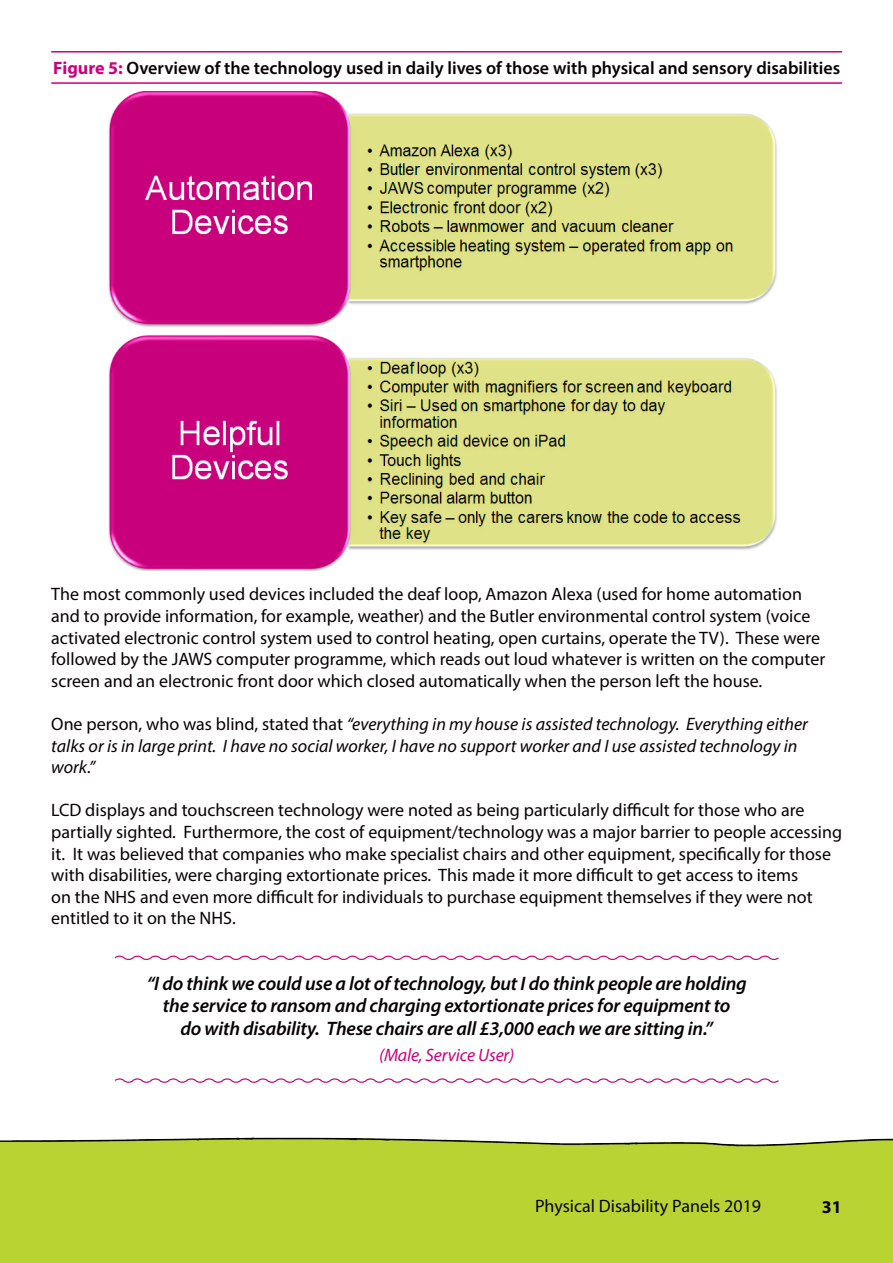
<style>
.page{position:relative;width:893px;height:1263px;background:#fff}
.page>*{position:absolute;margin:0;border:0;box-sizing:border-box;transform-origin:0 0}
.Quotation{font:italic 600 19.5px/22.5px "Myriad Pro";letter-spacing:-.01em;color:#080302;text-align:center}
.t1{font:18px/21.6px "Myriad Pro";color:#080302}
.t2{font:italic 18px/21.6px "Myriad Pro";color:#080302}
.t3{font:600 18px "Myriad Pro";color:#080302}
.Quotation_-_Demograp{font:italic 18px "Myriad Pro";letter-spacing:-.01em;color:#cd007a}
.t4{font:700 18px "Myriad Pro";color:#080302}
.s1{font-weight:700;color:#cd007a}
.s2{font-style:normal}
</style>
<div class="page">
<div style="left:0;top:1136px;width:893px;height:127px;background:#b9d432"></div>
<hr style="left:51px;top:51px;width:791px;height:2px;background:#cd007a">
<hr style="left:51px;top:82px;width:791px;height:2px;background:#cd007a">
<svg style="left:114px;top:955px;width:665px;height:5px"></svg>
<svg style="left:114px;top:1078px;width:665px;height:5px"></svg>
<img style="left:108px;top:91px;width:669px;height:480px">
<p class="t3" style="left:53px;top:56px;width:788px"><span class="s1">Figure 5:</span> Overview of the technology used in daily lives of those with physical and sensory disabilities</p>
<p class="t1" style="left:51px;top:583px;width:775px">The most commonly used devices included the deaf loop, Amazon Alexa (used for home automation and to provide information, for example, weather) and the Butler environmental control system (voice activated electronic control system used to control heating, open curtains, operate the TV). These were followed by the JAWS computer programme, which reads out loud whatever is written on the computer screen and an electronic front door which closed automatically when the person left the house.</p>
<p class="t2" style="left:51px;top:713px;width:758px"><span class="s2">One person, who was blind, stated that</span> “everything in my house is assisted technology. Everything either talks or is in large print. I have no social worker, I have no support worker and I use assisted technology in work.”</p>
<p class="t1" style="left:51px;top:799px;width:792px">LCD displays and touchscreen technology were noted as being particularly difficult for those who are partially sighted. Furthermore, the cost of equipment/technology was a major barrier to people accessing it. It was believed that companies who make specialist chairs and other equipment, specifically for those with disabilities, were charging extortionate prices. This made it more difficult to get access to items<br>on the NHS and even more difficult for individuals to purchase equipment themselves if they were not entitled to it on the NHS.</p>
<p class="Quotation" style="left:147px;top:971px;width:602px">“I do think we could use a lot of technology, but I do think people are holding the service to ransom and charging extortionate prices for equipment to<br>do with disability. These chairs are all £3,000 each we are sitting in.”</p>
<p class="Quotation_-_Demograp" style="left:379px;top:1044px;width:137px">(Male, Service User)</p>
<p class="t1" style="left:535px;top:1195px;width:228px">Physical Disability Panels 2019</p>
<p class="t4" style="left:822px;top:1195px;width:21px">31</p>
</div>
